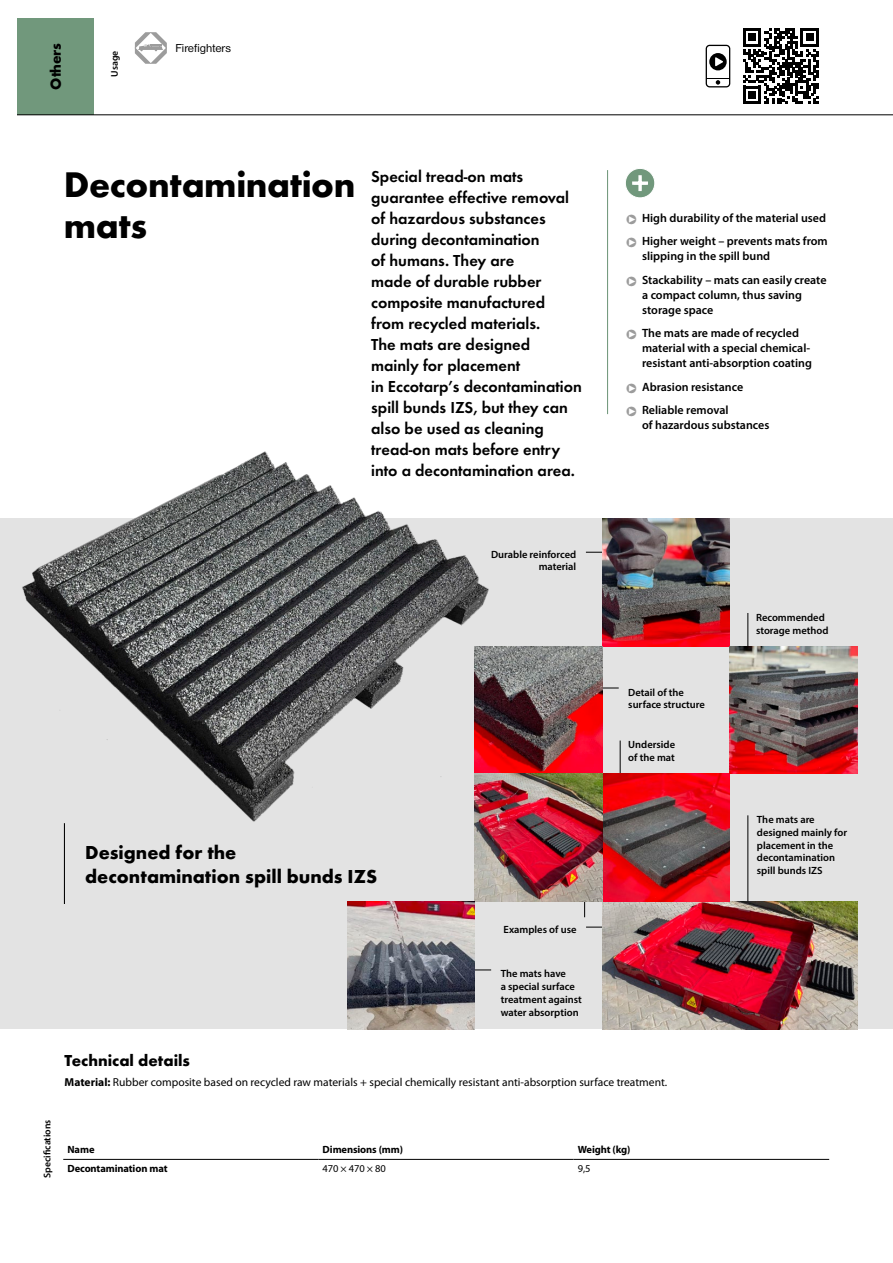
<style>
.page{position:relative;width:893px;height:1263px;background:#fff}
.page>*{position:absolute;margin:0;border:0;box-sizing:border-box;transform-origin:0 0}
._2018_H1{font:700 37.05px/40.8px "Futura TOT";letter-spacing:-.01em;color:#000}
._2018_vykrik_foto{font:700 19.5px/24px "Futura TOT";color:#000}
._2018_perex{font:600 16.5px/21px "Futura TOT";color:#000}
._2018_H2{font:700 16.5px "Futura TOT";color:#000}
.t1{font:700 15px "Futura TOT";letter-spacing:-.01em;color:#000}
.t2{font:600 12px/15px "Myriad Pro";color:#000}
._2018_zahlavi_aplika{font:12px "Nimbus Sans DOT";color:#000}
._2018_text_plain{font:11.55px "Myriad Pro";color:#000}
._2018_popiska{font:600 10.5px/12.8px "Myriad Pro";color:#000}
._2018_tab_text_bold{font:700 10.5px "Myriad Pro";letter-spacing:-.01em;color:#000}
._2018_tab_text{font:10.5px "Myriad Pro";letter-spacing:-.01em;color:#000}
._2018_zahlavi_rot{font:600 9.75px "Myriad Pro";color:#000}
.s1{color:#9c9c9c}
.s2{font-weight:700}
</style>
<div class="page">
<div style="left:0;top:519px;width:893px;height:510px;background:#e3e3e3"></div>
<hr style="left:64px;top:823px;width:1px;height:81px;background:#000">
<img style="left:5px;top:451px;width:496px;height:382px">
<hr style="left:63px;top:1159px;width:255px;height:1px;background:#000">
<hr style="left:318px;top:1159px;width:255px;height:1px;background:#000">
<hr style="left:573px;top:1159px;width:256px;height:1px;background:#000">
<svg style="left:602px;top:688px;width:17px;height:1px"></svg>
<svg style="left:475px;top:969px;width:16px;height:1px"></svg>
<svg style="left:586px;top:552px;width:16px;height:1px"></svg>
<svg style="left:586px;top:927px;width:16px;height:1px"></svg>
<hr style="left:747px;top:613px;width:1px;height:33px;background:#000">
<hr style="left:620px;top:740px;width:1px;height:34px;background:#000">
<svg style="left:584px;top:901px;width:1px;height:16px"></svg>
<img style="left:602px;top:901px;width:255px;height:128px">
<img style="left:602px;top:519px;width:128px;height:127px">
<img style="left:475px;top:646px;width:127px;height:128px">
<img style="left:602px;top:774px;width:128px;height:127px">
<img style="left:475px;top:774px;width:127px;height:127px">
<img style="left:347px;top:901px;width:128px;height:128px">
<img style="left:730px;top:646px;width:127px;height:128px">
<hr style="left:747px;top:815px;width:1px;height:86px;background:#000">
<hr style="left:607px;top:170px;width:1px;height:244px;background:#71987c">
<svg style="left:625px;top:168px;width:30px;height:30px"></svg>
<div style="left:625px;top:168px;width:30px;height:30px;border:1px solid #fff;border-radius:50%"></div>
<svg style="left:631px;top:174px;width:18px;height:18px"></svg>
<div style="left:17px;top:18px;width:77px;height:96px;background:#71987c"></div>
<hr style="left:17px;top:114px;width:876px;height:1px;background:#000">
<svg style="left:135px;top:32px;width:32px;height:32px"></svg>
<svg style="left:743px;top:28px;width:76px;height:76px"></svg>
<svg style="left:706px;top:45px;width:24px;height:42px"></svg>
<p class="t1" style="left:46px;top:90px;width:48px;rotate:-90deg">Others</p>
<p class="_2018_zahlavi_rot" style="left:108px;top:77px;width:28px;rotate:-90deg">Usage</p>
<p class="_2018_zahlavi_aplika" style="left:175px;top:41px;width:57px">Firefighters</p>
<p class="_2018_H1" style="left:64px;top:164px;width:293px">Decontamination mats</p>
<p class="_2018_perex" style="left:371px;top:166px;width:212px">Special tread-on mats guarantee effective removal of hazardous substances during decontamination<br>of humans. They are<br>made of durable rubber composite manufactured from recycled materials.<br>The mats are designed mainly for placement<br>in Eccotarp’s decontamination spill bunds IZS, but they can also be used as cleaning tread-on mats before entry into a decontamination area.</p>
<p class="_2018_vykrik_foto" style="left:85px;top:840px;width:293px">Designed for the decontamination spill bunds IZS</p>
<p class="_2018_popiska" style="left:491px;top:547px;width:87px;text-align:right">Durable reinforced material</p>
<p class="_2018_popiska" style="left:504px;top:922px;width:74px">Examples of use</p>
<p class="_2018_popiska" style="left:501px;top:967px;width:83px">The mats have<br>a special surface treatment against water absorption</p>
<p class="t2" style="left:625px;top:210px;width:202px"><span class="s1">❑</span> High durability of the material used</p>
<p class="t2" style="left:642px;top:233px;width:187px;text-indent:-17px"><span class="s1">❑</span> Higher weight – prevents mats from slipping in the spill bund</p>
<p class="t2" style="left:642px;top:272px;width:186px;text-indent:-17px"><span class="s1">❑</span> Stackability – mats can easily create a compact column, thus saving storage space</p>
<p class="t2" style="left:642px;top:325px;width:171px;text-indent:-17px"><span class="s1">❑</span> The mats are made of recycled material with a special chemical&shy;resistant anti-absorption coating</p>
<p class="t2" style="left:625px;top:379px;width:120px"><span class="s1">❑</span> Abrasion resistance</p>
<p class="t2" style="left:642px;top:402px;width:129px;text-indent:-17px"><span class="s1">❑</span> Reliable removal<br>of hazardous substances</p>
<p class="_2018_popiska" style="left:628px;top:685px;width:78px">Detail of the surface structure</p>
<p class="_2018_popiska" style="left:628px;top:738px;width:48px">Underside of the mat</p>
<p class="_2018_popiska" style="left:756px;top:611px;width:74px">Recommended storage method</p>
<p class="_2018_popiska" style="left:757px;top:813px;width:92px">The mats are designed mainly for placement in the decontamination spill bunds IZS</p>
<p class="_2018_H2" style="left:65px;top:1050px;width:127px">Technical details</p>
<p class="_2018_text_plain" style="left:65px;top:1075px;width:604px"><span class="s2">Material:</span> Rubber composite based on recycled raw materials + special chemically resistant anti-absorption surface treatment.</p>
<p class="_2018_zahlavi_rot" style="left:41px;top:1178px;width:60px;rotate:-90deg">Specifications</p>
<p class="_2018_tab_text_bold" style="left:68px;top:1142px;width:29px">Name</p>
<p class="_2018_tab_text_bold" style="left:323px;top:1142px;width:82px">Dimensions (mm)</p>
<p class="_2018_tab_text_bold" style="left:578px;top:1142px;width:54px">Weight (kg)</p>
<p class="_2018_tab_text_bold" style="left:68px;top:1162px;width:102px">Decontamination mat</p>
<p class="_2018_tab_text" style="left:323px;top:1162px;width:65px">470 × 470 × 80</p>
<p class="_2018_tab_text" style="left:578px;top:1162px;width:14px">9,5</p>
</div>
